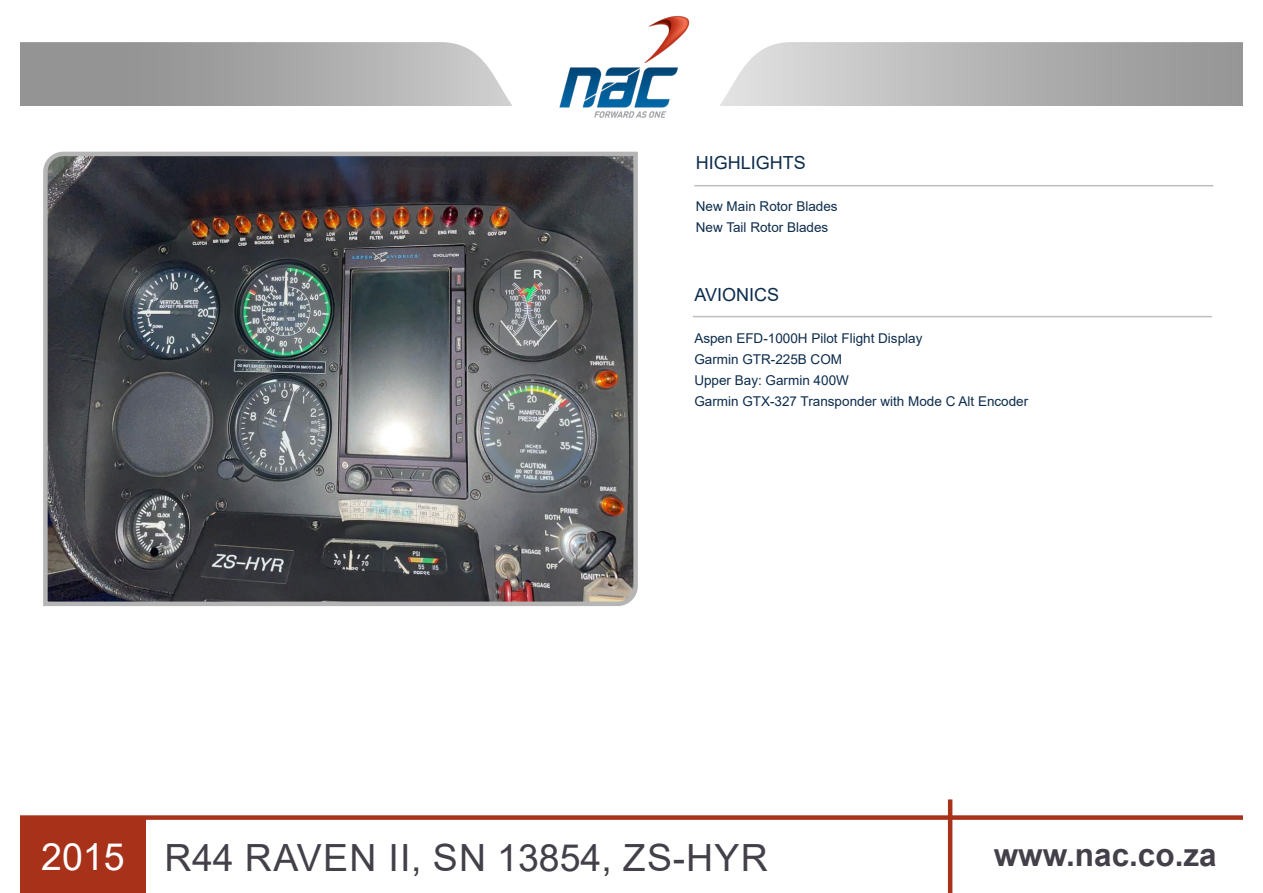
<style>
.page{position:relative;width:1263px;height:893px;background:#fff}
.page>*{position:absolute;margin:0;border:0;box-sizing:border-box;transform-origin:0 0}
.t1{font:37.5px "Arial";letter-spacing:.01em;color:#434049}
.t2{font:700 31.5px "Arial";color:#434049}
.t3{font:18px "Arial";color:#0d2c4c}
.t4{font:13.5px "Arial";color:#0d2c4c}
.s1{color:#fff}
</style>
<div class="page">
<img style="left:43px;top:151px;width:595px;height:455px">
<hr style="left:693px;top:316px;width:519px;height:1px;background:#bdbdbd">
<hr style="left:694px;top:185px;width:519px;height:1px;background:#bdbdbd">
<svg style="left:20px;top:42px;width:493px;height:64px;background:#ababab"></svg>
<svg style="left:720px;top:42px;width:523px;height:64px;background:#b9b9b9"></svg>
<hr style="left:948px;top:799px;width:4px;height:94px;background:#a8311a">
<div style="left:0;top:815px;width:1244px;height:5px;background:#a8311a"></div>
<div style="left:1px;top:817px;width:145px;height:75px;background:#a8311a"></div>
<img style="left:559px;top:15px;width:131px;height:103px">
<div style="left:1px;top:0;width:19px;height:893px;background:#fff"></div>
<p class="t3" style="left:696px;top:150px;width:112px">HIGHLIGHTS</p>
<p class="t4" style="left:696px;top:197px;width:143px">New Main Rotor Blades</p>
<p class="t4" style="left:696px;top:218px;width:134px">New Tail Rotor Blades</p>
<p class="t3" style="left:694px;top:283px;width:86px">AVIONICS</p>
<p class="t4" style="left:694px;top:329px;width:230px">Aspen EFD-1000H Pilot Flight Display</p>
<p class="t4" style="left:694px;top:350px;width:149px">Garmin GTR-225B COM</p>
<p class="t4" style="left:694px;top:371px;width:156px">Upper Bay: Garmin 400W</p>
<p class="t4" style="left:694px;top:392px;width:335px">Garmin GTX-327 Transponder with Mode C Alt Encoder</p>
<h1 class="t1" style="left:41px;top:832px;width:728px"><span class="s1">2015</span> R44 RAVEN II, SN 13854, ZS-HYR</h1>
<h2 class="t2" style="left:994px;top:833px;width:224px">www.nac.co.za</h2>
</div>
